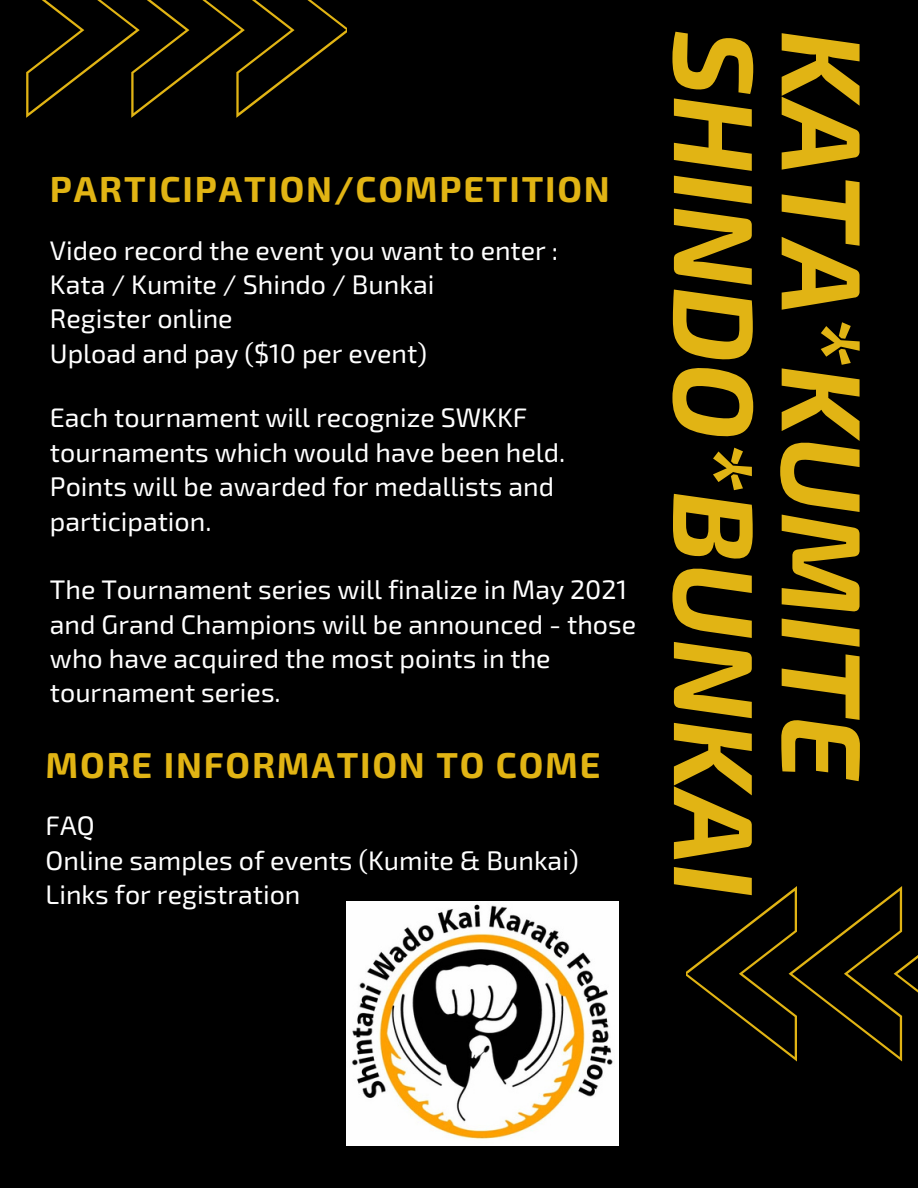
<style>
.page{position:relative;width:918px;height:1188px;background:#000}
.page>*{position:absolute;margin:0;border:0;box-sizing:border-box;transform-origin:0 0}
.t1{font:italic 700 112.95px/107.7px "Exo 2";color:#e1b414}
.t2{font:700 36px "Exo 2";letter-spacing:.05em;color:#e1b414}
.t3{font:26.85px/34.3px "Exo 2";color:#fff}
</style>
<div class="page">
<svg style="left:26px;top:0;width:321px;height:118px"></svg>
<svg style="left:687px;top:886px;width:231px;height:176px"></svg>
<img style="left:346px;top:902px;width:272px;height:244px">
<h2 class="t2" style="left:50px;top:166px;width:561px">PARTICIPATION/COMPETITION</h2>
<p class="t3" style="left:50px;top:232px;width:510px">Video record the event you want to enter :<br>Kata / Kumite / Shindo / Bunkai<br>Register online<br>Upload and pay ($10 per event)</p>
<p class="t3" style="left:50px;top:400px;width:517px">Each tournament will recognize SWKKF tournaments which would have been held.<br>Points will be awarded for medallists and participation.</p>
<p class="t3" style="left:50px;top:571px;width:588px">The Tournament series will finalize in May 2021 and Grand Champions will be announced - those who have acquired the most points in the tournament series.</p>
<h2 class="t2" style="left:46px;top:742px;width:556px">MORE INFORMATION TO COME</h2>
<p class="t3" style="left:46px;top:808px;width:534px">FAQ<br>Online samples of events (Kumite &amp; Bunkai)<br>Links for registration</p>
<h1 class="t1" style="left:882px;top:30px;width:868px;rotate:90deg">KATA*KUMITE<br>SHINDO*BUNKAI</h1>
</div>
